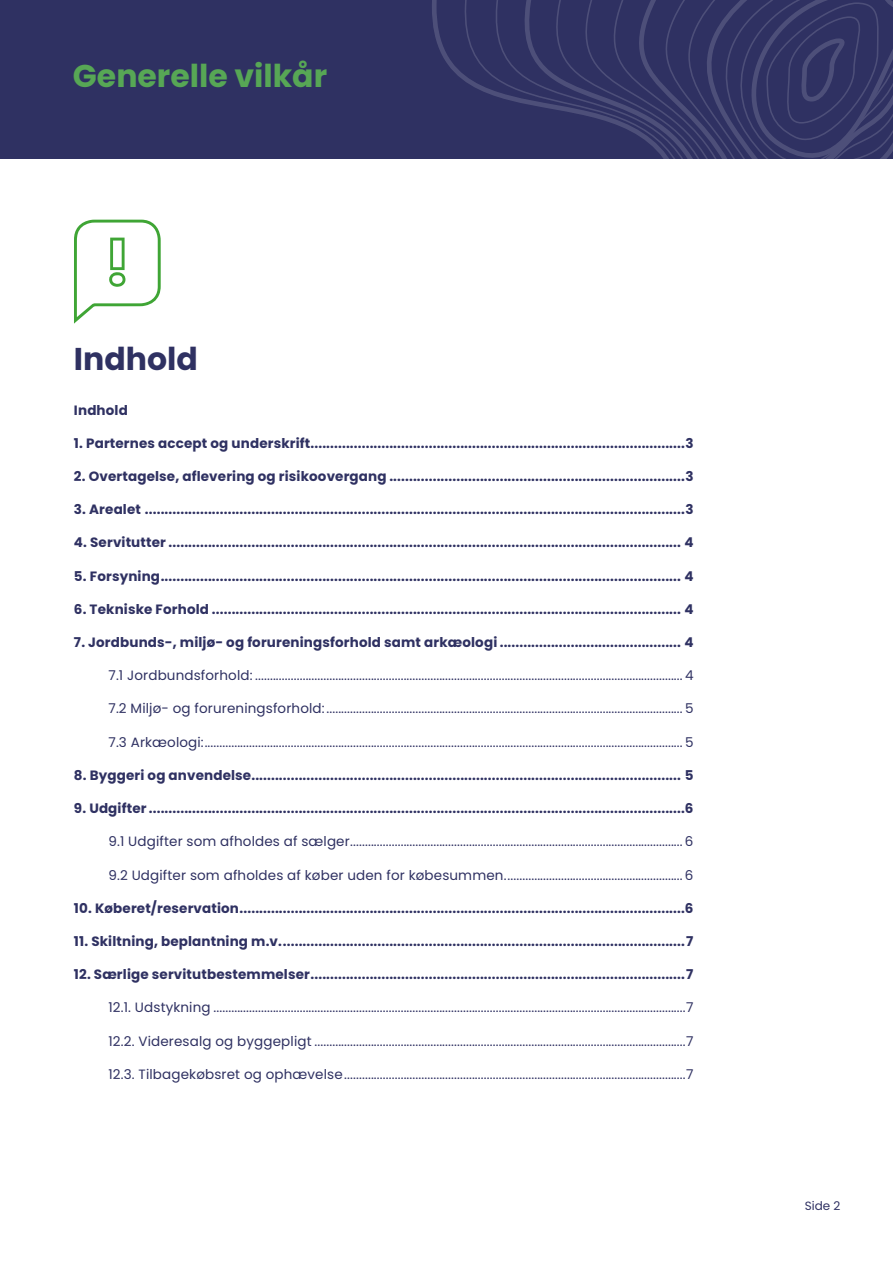
<style>
.page{position:relative;width:893px;height:1263px;background:#fff}
.page>*{position:absolute;margin:0;border:0;box-sizing:border-box;transform-origin:0 0}
.t1{font:700 31.5px "Poppins";color:#57a755}
.t2{font:700 31.5px "Poppins";color:#2f3162}
.t3{font:700 13.5px "Poppins";letter-spacing:.01em;color:#2f3162}
.t4{font:13.5px "Poppins";letter-spacing:.01em;color:#2f3162}
.t5{font:12px "Poppins";color:#2f3162}
</style>
<div class="page">
<div style="left:0;top:0;width:893px;height:159px;background:#2f3162"></div>
<svg style="left:432px;top:0;width:178px;height:122px"></svg>
<svg style="left:610px;top:0;width:283px;height:159px"></svg>
<svg style="left:74px;top:220px;width:87px;height:104px"></svg>
<h1 class="t1" style="left:73px;top:58px;width:256px">Generelle vilkår</h1>
<h2 class="t2" style="left:74px;top:341px;width:125px">Indhold</h2>
<p class="t3" style="left:74px;top:402px;width:55px">Indhold</p>
<p class="t3" style="left:74px;top:435px;width:621px">1. Parternes accept og underskrift ...............................................................................................3</p>
<p class="t3" style="left:74px;top:468px;width:621px">2. Overtagelse, aflevering og risikoovergang ...........................................................................3</p>
<p class="t3" style="left:74px;top:502px;width:621px">3. Arealet .........................................................................................................................................3</p>
<p class="t3" style="left:74px;top:535px;width:621px">4. Servitutter .................................................................................................................................. 4</p>
<p class="t3" style="left:74px;top:568px;width:621px">5. Forsyning .................................................................................................................................... 4</p>
<p class="t3" style="left:74px;top:601px;width:621px">6. Tekniske Forhold ....................................................................................................................... 4</p>
<p class="t3" style="left:74px;top:634px;width:621px">7. Jordbunds-, miljø- og forureningsforhold samt arkæologi .............................................. 4</p>
<p class="t4" style="left:108px;top:668px;width:586px">7.1 Jordbundsforhold: ................................................................................................................................................ 4</p>
<p class="t4" style="left:108px;top:701px;width:586px">7.2 Miljø- og forureningsforhold: ........................................................................................................................ 5</p>
<p class="t4" style="left:108px;top:734px;width:586px">7.3 Arkæologi: ................................................................................................................................................................. 5</p>
<p class="t3" style="left:74px;top:767px;width:621px">8. Byggeri og anvendelse............................................................................................................. 5</p>
<p class="t3" style="left:74px;top:800px;width:621px">9. Udgifter ........................................................................................................................................6</p>
<p class="t4" style="left:108px;top:834px;width:586px">9.1 Udgifter som afholdes af sælger ................................................................................................................ 6</p>
<p class="t4" style="left:108px;top:867px;width:586px">9.2 Udgifter som afholdes af køber uden for købesummen. ........................................................... 6</p>
<p class="t3" style="left:74px;top:900px;width:621px">10. Køberet/reservation .................................................................................................................6</p>
<p class="t3" style="left:74px;top:933px;width:621px">11. Skiltning, beplantning m.v. ......................................................................................................7</p>
<p class="t3" style="left:74px;top:966px;width:621px">12. Særlige servitutbestemmelser ...............................................................................................7</p>
<p class="t4" style="left:108px;top:1000px;width:586px">12.1. Udstykning ...............................................................................................................................................................7</p>
<p class="t4" style="left:108px;top:1033px;width:586px">12.2. Videresalg og byggepligt .............................................................................................................................7</p>
<p class="t4" style="left:108px;top:1066px;width:586px">12.3. Tilbagekøbsret og ophævelse ...................................................................................................................7</p>
<p class="t5" style="left:805px;top:1199px;width:37px">Side 2</p>
</div>
